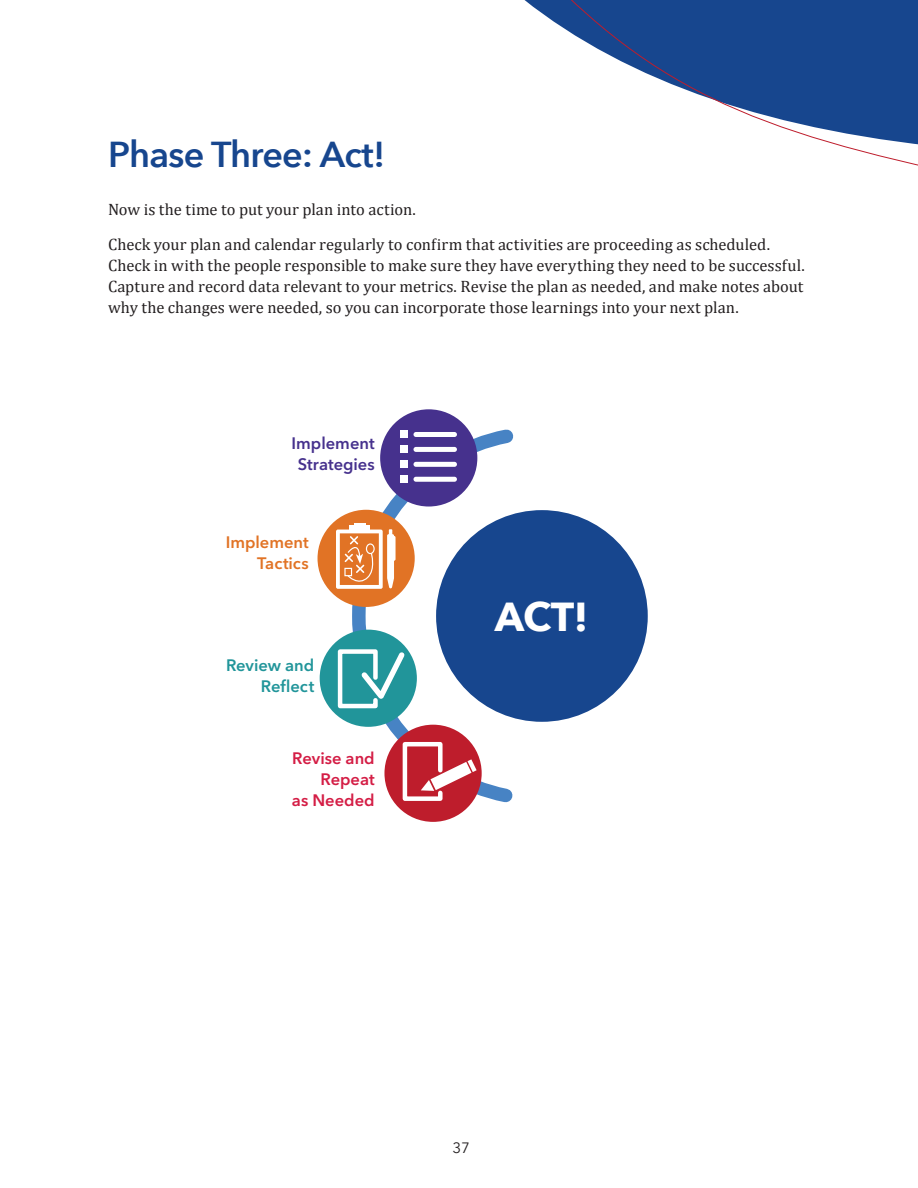
<style>
.page{position:relative;width:918px;height:1188px;background:#fff}
.page>*{position:absolute;margin:0;border:0;box-sizing:border-box;transform-origin:0 0}
.HEAD{font:700 40.35px "Avenir Next";color:#fff}
.HEAD-2{font:600 36px "Avenir Next";letter-spacing:-.02em;color:#17468e}
.Text{font:16.5px/21px "Cambria";color:#231f20}
.Text-2{font:600 16.5px/21px "Avenir Next LT Pro";color:#d41d45;text-align:right}
.Text-3{font:600 16.5px/21px "Avenir Next LT Pro";color:#46318d;text-align:center}
.Text-4{font:600 16.5px/21px "Avenir Next LT Pro";color:#e17325;text-align:right}
.Text-5{font:600 16.5px/21px "Avenir Next LT Pro";color:#21959a;text-align:right}
.t1{font:15px "Avenir Next";color:#231f20}
</style>
<div class="page">
<svg style="left:524px;top:0;width:394px;height:166px"></svg>
<div style="left:436px;top:510px;width:212px;height:212px;background:#17468e;border-radius:50%"></div>
<svg style="left:345px;top:421px;width:177px;height:382px"></svg>
<div style="left:380px;top:409px;width:97px;height:98px;background:#46318d;border-radius:50%"></div>
<div style="left:318px;top:510px;width:97px;height:97px;background:#e17325;border-radius:50%"></div>
<div style="left:320px;top:630px;width:97px;height:97px;background:#21959a;border-radius:50%"></div>
<div style="left:384px;top:725px;width:98px;height:97px;background:#be1d2c;border-radius:50%"></div>
<svg style="left:337px;top:647px;width:72px;height:64px"></svg>
<svg style="left:402px;top:740px;width:75px;height:63px"></svg>
<svg style="left:336px;top:529px;width:60px;height:60px"></svg>
<div style="left:349px;top:526px;width:21px;height:5px;background:#fff"></div>
<hr style="left:354px;top:523px;width:12px;height:4px;background:#fff">
<div style="left:413px;top:432px;width:44px;height:5px;background:#fff;border-radius:3px"></div>
<div style="left:413px;top:477px;width:44px;height:5px;background:#fff;border-radius:3px"></div>
<div style="left:413px;top:462px;width:44px;height:5px;background:#fff;border-radius:3px"></div>
<div style="left:413px;top:447px;width:44px;height:5px;background:#fff;border-radius:3px"></div>
<div style="left:400px;top:431px;width:7px;height:7px;background:#fff"></div>
<div style="left:400px;top:446px;width:7px;height:7px;background:#fff"></div>
<div style="left:400px;top:461px;width:7px;height:7px;background:#fff"></div>
<div style="left:400px;top:476px;width:7px;height:7px;background:#fff"></div>
<p class="HEAD-2" style="left:108px;top:124px;width:279px">Phase Three: Act!</p>
<p class="Text" style="left:108px;top:199px;width:309px">Now is the time to put your plan into action.</p>
<p class="Text" style="left:108px;top:234px;width:698px">Check your plan and calendar regularly to confirm that activities are proceeding as scheduled.<br>Check in with the people responsible to make sure they have everything they need to be successful.<br>Capture and record data relevant to your metrics. Revise the plan as needed, and make notes about why the changes were needed, so you can incorporate those learnings into your next plan.</p>
<p class="Text-3" style="left:292px;top:432px;width:85px">Implement<br>Strategies</p>
<p class="Text-4" style="left:226px;top:532px;width:85px">Implement<br>Tactics</p>
<p class="Text-5" style="left:226px;top:655px;width:90px">Review and<br>Reflect</p>
<p class="Text-2" style="left:292px;top:748px;width:84px">Revise and<br>Repeat<br>as Needed</p>
<p class="HEAD" style="left:495px;top:582px;width:95px">ACT!</p>
<p class="t1" style="left:452px;top:1135px;width:19px">37</p>
</div>
